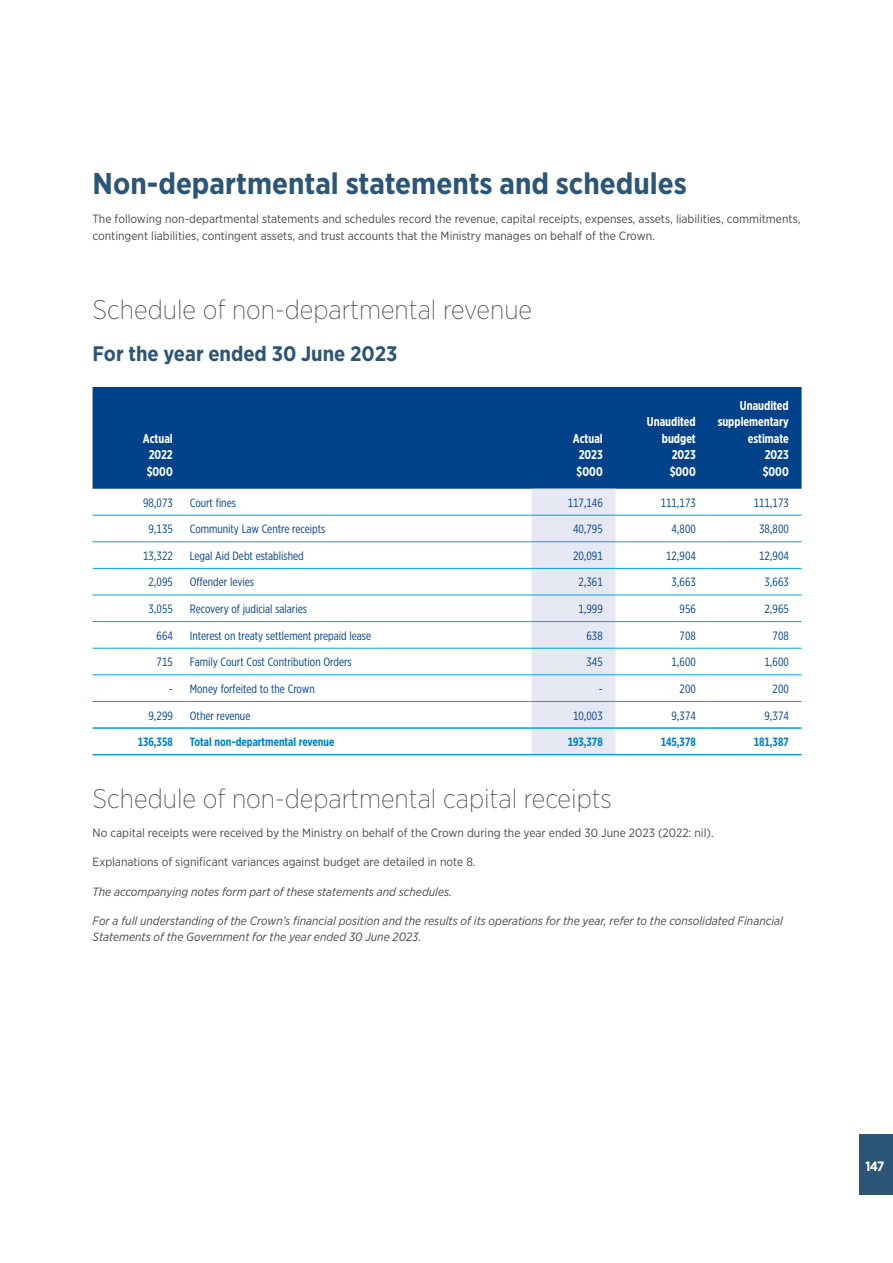
<style>
.page{position:relative;width:893px;height:1263px;background:#fff}
.page>*{position:absolute;margin:0;border:0;box-sizing:border-box;transform-origin:0 0}
.t1{font:700 30px "Gotham Narrow";color:#2c5576}
.t2{font:200 27px "Gotham Narrow";color:#4a4a49}
.t3{font:700 21px "Gotham Narrow";color:#2c5576}
.t4{font:700 13.5px "Gotham Narrow";color:#fff}
.t5{font:700 12.75px/16.5px "Gotham X Narrow";color:#fff;text-align:justify}
.t6{font:12px/16.5px "Gotham Narrow";color:#4a4a49}
.t7{font:12px "Gotham X Narrow";color:#004289}
.t8{font:italic 12px/16.5px "Gotham Narrow";color:#4a4a49}
.t9{font:700 12px "Gotham X Narrow";color:#0081c9}
</style>
<div class="page">
<div style="left:93px;top:387px;width:708px;height:102px;background:#004289"></div>
<div style="left:531px;top:489px;width:84px;height:265px;background:#e6e8f4"></div>
<hr style="left:93px;top:515px;width:93px;height:1px;background:#009fe3">
<hr style="left:93px;top:727px;width:93px;height:2px;background:#009fe3">
<hr style="left:186px;top:727px;width:345px;height:2px;background:#009fe3">
<hr style="left:531px;top:727px;width:84px;height:2px;background:#009fe3">
<hr style="left:615px;top:727px;width:93px;height:2px;background:#009fe3">
<hr style="left:708px;top:727px;width:93px;height:2px;background:#009fe3">
<hr style="left:93px;top:754px;width:93px;height:1px;background:#009fe3">
<hr style="left:186px;top:754px;width:345px;height:1px;background:#009fe3">
<hr style="left:531px;top:754px;width:84px;height:1px;background:#009fe3">
<hr style="left:615px;top:754px;width:93px;height:1px;background:#009fe3">
<hr style="left:708px;top:754px;width:93px;height:1px;background:#009fe3">
<hr style="left:186px;top:515px;width:345px;height:1px;background:#009fe3">
<hr style="left:531px;top:515px;width:84px;height:1px;background:#009fe3">
<hr style="left:615px;top:515px;width:93px;height:1px;background:#009fe3">
<hr style="left:708px;top:515px;width:93px;height:1px;background:#009fe3">
<hr style="left:93px;top:541px;width:93px;height:1px;background:#009fe3">
<hr style="left:186px;top:541px;width:345px;height:1px;background:#009fe3">
<hr style="left:531px;top:541px;width:84px;height:1px;background:#009fe3">
<hr style="left:615px;top:541px;width:93px;height:1px;background:#009fe3">
<hr style="left:708px;top:541px;width:93px;height:1px;background:#009fe3">
<hr style="left:93px;top:568px;width:93px;height:1px;background:#009fe3">
<hr style="left:186px;top:568px;width:345px;height:1px;background:#009fe3">
<hr style="left:531px;top:568px;width:84px;height:1px;background:#009fe3">
<hr style="left:615px;top:568px;width:93px;height:1px;background:#009fe3">
<hr style="left:708px;top:568px;width:93px;height:1px;background:#009fe3">
<hr style="left:93px;top:595px;width:93px;height:1px;background:#009fe3">
<hr style="left:186px;top:595px;width:345px;height:1px;background:#009fe3">
<hr style="left:531px;top:595px;width:84px;height:1px;background:#009fe3">
<hr style="left:615px;top:595px;width:93px;height:1px;background:#009fe3">
<hr style="left:708px;top:595px;width:93px;height:1px;background:#009fe3">
<hr style="left:93px;top:621px;width:93px;height:1px;background:#009fe3">
<hr style="left:186px;top:621px;width:345px;height:1px;background:#009fe3">
<hr style="left:531px;top:621px;width:84px;height:1px;background:#009fe3">
<hr style="left:615px;top:621px;width:93px;height:1px;background:#009fe3">
<hr style="left:708px;top:621px;width:93px;height:1px;background:#009fe3">
<hr style="left:93px;top:648px;width:93px;height:1px;background:#009fe3">
<hr style="left:186px;top:648px;width:345px;height:1px;background:#009fe3">
<hr style="left:531px;top:648px;width:84px;height:1px;background:#009fe3">
<hr style="left:615px;top:648px;width:93px;height:1px;background:#009fe3">
<hr style="left:708px;top:648px;width:93px;height:1px;background:#009fe3">
<hr style="left:93px;top:674px;width:93px;height:1px;background:#009fe3">
<hr style="left:186px;top:674px;width:345px;height:1px;background:#009fe3">
<hr style="left:531px;top:674px;width:84px;height:1px;background:#009fe3">
<hr style="left:615px;top:674px;width:93px;height:1px;background:#009fe3">
<hr style="left:708px;top:674px;width:93px;height:1px;background:#009fe3">
<hr style="left:93px;top:701px;width:93px;height:1px;background:#009fe3">
<hr style="left:186px;top:701px;width:345px;height:1px;background:#009fe3">
<hr style="left:531px;top:701px;width:84px;height:1px;background:#009fe3">
<hr style="left:615px;top:701px;width:93px;height:1px;background:#009fe3">
<hr style="left:708px;top:701px;width:93px;height:1px;background:#009fe3">
<div style="left:859px;top:1134px;width:34px;height:61px;background:#2c5576"></div>
<h1 class="t1" style="left:93px;top:164px;width:596px">Non-departmental statements and schedules</h1>
<p class="t6" style="left:93px;top:211px;width:709px">The following non-departmental statements and schedules record the revenue, capital receipts, expenses, assets, liabilities, commitments, contingent liabilities, contingent assets, and trust accounts that the Ministry manages on behalf of the Crown.</p>
<h2 class="t2" style="left:93px;top:293px;width:441px">Schedule of non-departmental revenue</h2>
<h3 class="t3" style="left:93px;top:341px;width:306px">For the year ended 30 June 2023</h3>
<p class="t5" style="left:143px;top:430px;width:31px">Actual 2022 $000</p>
<p class="t5" style="left:573px;top:430px;width:31px">Actual 2023 $000</p>
<p class="t5" style="left:647px;top:414px;width:50px;text-align:right">Unaudited budget<br>2023 $000</p>
<p class="t5" style="left:718px;top:397px;width:73px;text-align:right">Unaudited supplementary estimate<br>2023<br>$000</p>
<p class="t7" style="left:143px;top:495px;width:31px">98,073</p>
<p class="t7" style="left:190px;top:495px;width:48px">Court fines</p>
<p class="t7" style="left:568px;top:495px;width:37px">117,146</p>
<p class="t7" style="left:661px;top:495px;width:37px">111,173</p>
<p class="t7" style="left:754px;top:495px;width:37px">111,173</p>
<p class="t7" style="left:149px;top:522px;width:26px">9,135</p>
<p class="t7" style="left:190px;top:522px;width:137px">Community Law Centre receipts</p>
<p class="t7" style="left:573px;top:522px;width:31px">40,795</p>
<p class="t7" style="left:671px;top:522px;width:26px">4,800</p>
<p class="t7" style="left:759px;top:522px;width:31px">38,800</p>
<p class="t7" style="left:143px;top:548px;width:31px">13,322</p>
<p class="t7" style="left:190px;top:548px;width:116px">Legal Aid Debt established</p>
<p class="t7" style="left:573px;top:548px;width:31px">20,091</p>
<p class="t7" style="left:666px;top:548px;width:31px">12,904</p>
<p class="t7" style="left:759px;top:548px;width:31px">12,904</p>
<p class="t7" style="left:149px;top:575px;width:26px">2,095</p>
<p class="t7" style="left:190px;top:575px;width:66px">Offender levies</p>
<p class="t7" style="left:578px;top:575px;width:26px">2,361</p>
<p class="t7" style="left:671px;top:575px;width:26px">3,663</p>
<p class="t7" style="left:764px;top:575px;width:26px">3,663</p>
<p class="t7" style="left:149px;top:602px;width:26px">3,055</p>
<p class="t7" style="left:190px;top:602px;width:119px">Recovery of judicial salaries</p>
<p class="t7" style="left:578px;top:602px;width:26px">1,999</p>
<p class="t7" style="left:680px;top:602px;width:18px">956</p>
<p class="t7" style="left:764px;top:602px;width:26px">2,965</p>
<p class="t7" style="left:157px;top:628px;width:18px">664</p>
<p class="t7" style="left:190px;top:628px;width:183px">Interest on treaty settlement prepaid lease</p>
<p class="t7" style="left:587px;top:628px;width:18px">638</p>
<p class="t7" style="left:680px;top:628px;width:18px">708</p>
<p class="t7" style="left:773px;top:628px;width:18px">708</p>
<p class="t7" style="left:157px;top:655px;width:18px">715</p>
<p class="t7" style="left:190px;top:655px;width:163px">Family Court Cost Contribution Orders</p>
<p class="t7" style="left:587px;top:655px;width:18px">345</p>
<p class="t7" style="left:671px;top:655px;width:26px">1,600</p>
<p class="t7" style="left:764px;top:655px;width:26px">1,600</p>
<p class="t7" style="left:169px;top:681px;width:147px">- Money forfeited to the Crown</p>
<p class="t7" style="left:599px;top:681px;width:5px">-</p>
<p class="t7" style="left:680px;top:681px;width:18px">200</p>
<p class="t7" style="left:773px;top:681px;width:18px">200</p>
<p class="t7" style="left:149px;top:708px;width:26px">9,299</p>
<p class="t7" style="left:190px;top:708px;width:62px">Other revenue</p>
<p class="t7" style="left:573px;top:708px;width:31px">10,003</p>
<p class="t7" style="left:671px;top:708px;width:26px">9,374</p>
<p class="t7" style="left:764px;top:708px;width:26px">9,374</p>
<p class="t9" style="left:138px;top:734px;width:37px">136,358</p>
<p class="t9" style="left:190px;top:734px;width:146px">Total non-departmental revenue</p>
<p class="t9" style="left:568px;top:734px;width:37px">193,378</p>
<p class="t9" style="left:661px;top:734px;width:37px">145,378</p>
<p class="t9" style="left:754px;top:734px;width:37px">181,387</p>
<h2 class="t2" style="left:93px;top:782px;width:521px">Schedule of non-departmental capital receipts</h2>
<p class="t6" style="left:93px;top:824px;width:623px">No capital receipts were received by the Ministry on behalf of the Crown during the year ended 30 June 2023 (2022: nil).</p>
<p class="t6" style="left:93px;top:854px;width:384px">Explanations of significant variances against budget are detailed in note 8.</p>
<p class="t8" style="left:93px;top:883px;width:361px">The accompanying notes form part of these statements and schedules.</p>
<p class="t8" style="left:93px;top:912px;width:692px">For a full understanding of the Crown’s financial position and the results of its operations for the year, refer to the consolidated Financial<br>Statements of the Government for the year ended 30 June 2023.</p>
<p class="t4" style="left:865px;top:1158px;width:21px">147</p>
</div>
